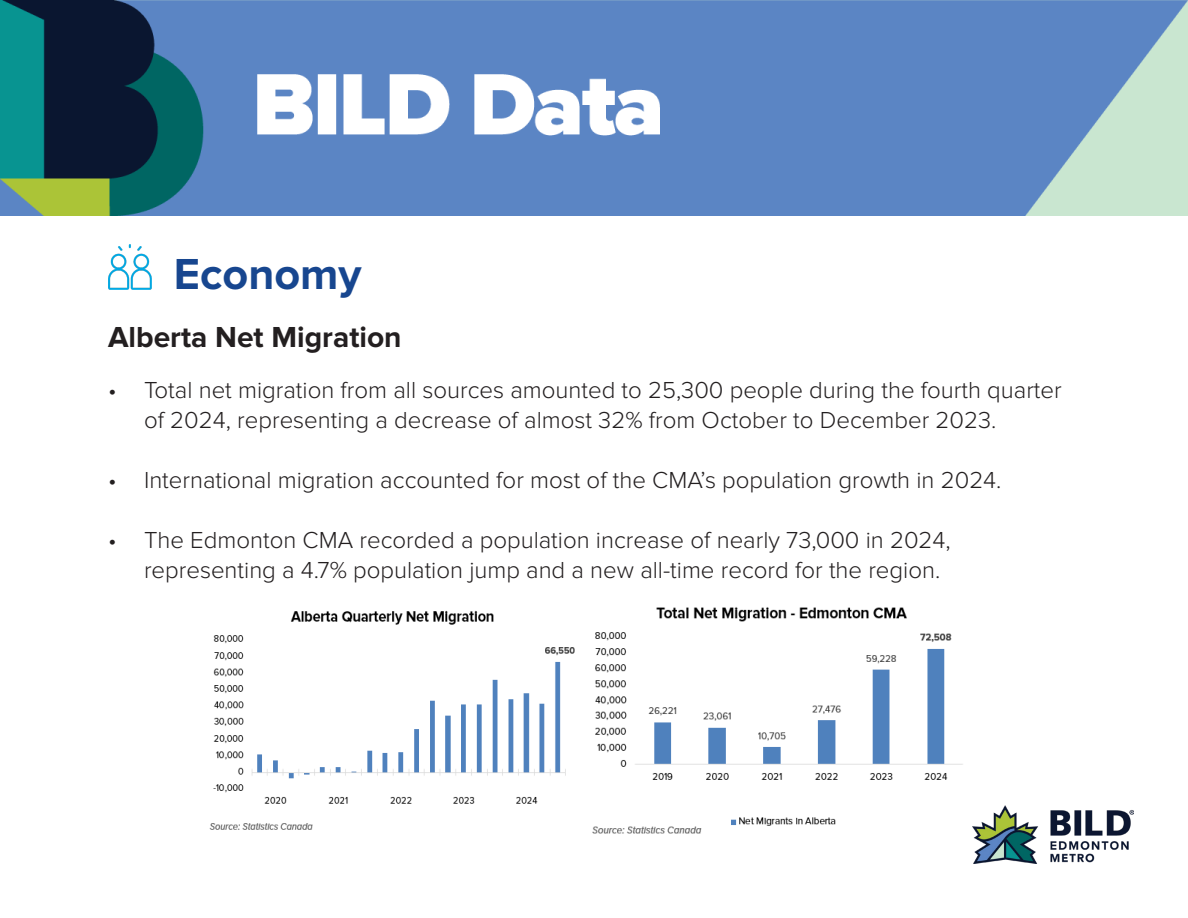
<style>
.page{position:relative;width:1188px;height:918px;background:#fff}
.page>*{position:absolute;margin:0;border:0;box-sizing:border-box;transform-origin:0 0}
.t1{font:700 45px "Proxima Nova";color:#17468f}
.t2{font:700 30px "Proxima Nova";color:#231f20}
.t3{font:300 24px/30px "Proxima Nova";color:#231f20}
</style>
<div class="page">
<img style="left:972px;top:806px;width:162px;height:58px">
<img style="left:0;top:0;width:1188px;height:216px">
<img style="left:108px;top:245px;width:43px;height:44px">
<img style="left:592px;top:607px;width:371px;height:227px">
<img style="left:210px;top:610px;width:365px;height:220px">
<p class="t1" style="left:174px;top:248px;width:189px">Economy</p>
<p class="t2" style="left:108px;top:320px;width:295px">Alberta Net Migration</p>
<p class="t3" style="left:144px;top:376px;width:919px;text-indent:-36px">• Total net migration from all sources amounted to 25,300 people during the fourth quarter of 2024, representing a decrease of almost 32% from October to December 2023.</p>
<p class="t3" style="left:108px;top:466px;width:895px">• International migration accounted for most of the CMA’s population growth in 2024.</p>
<p class="t3" style="left:144px;top:526px;width:808px;text-indent:-36px">• The Edmonton CMA recorded a population increase of nearly 73,000 in 2024, representing a 4.7% population jump and a new all-time record for the region.</p>
</div>
